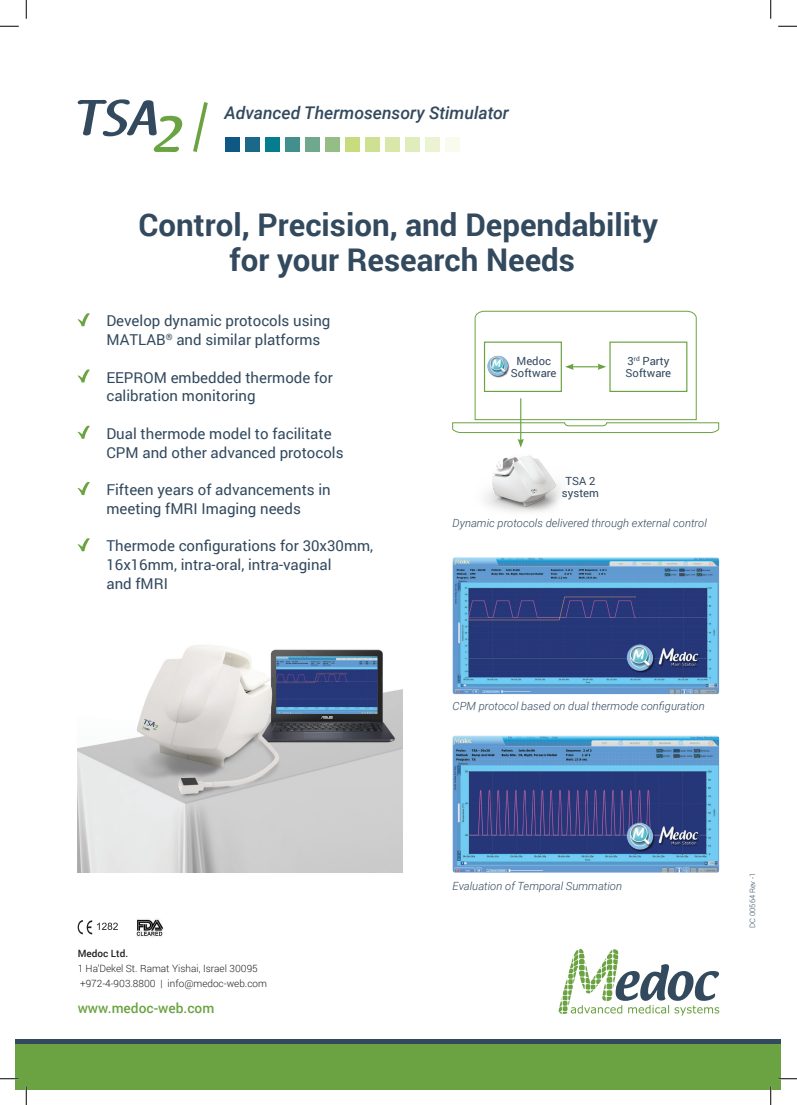
<style>
.page{position:relative;width:797px;height:1105px;background:#fff}
.page>*{position:absolute;margin:0;border:0;box-sizing:border-box;transform-origin:0 0}
.t1{font:700 31.25px/35px "Roboto";color:#32495e;text-align:center}
.t2{font:italic 500 17.5px "Roboto";color:#32495e}
.t3{font:15px/18.8px "Roboto";color:#32495e}
.t4{font:500 13.75px "Roboto";color:#6ba342}
.t5{font:italic 300 11.25px "Roboto";color:#32495e}
.t6{font:11.25px/11.9px "Roboto";color:#32495e;text-align:center}
.t7{font:300 10px/15px "Roboto";color:#231f20}
.t8{font:500 10px "Roboto";color:#231f20}
.t9{font:8.75px "Roboto";color:#32495e}
.t10{font:300 7.5px "Roboto";color:#32495e}
.t11{font:6.5px "Roboto";color:#32495e}
</style>
<div class="page">
<img style="left:485px;top:455px;width:76px;height:57px">
<svg style="left:558px;top:949px;width:162px;height:67px"></svg>
<div style="left:16px;top:1039px;width:765px;height:5px;background:#32495e"></div>
<div style="left:16px;top:1044px;width:765px;height:45px;background:#6ba342"></div>
<img style="left:78px;top:645px;width:324px;height:227px">
<svg style="left:77px;top:313px;width:13px;height:14px"></svg>
<svg style="left:77px;top:369px;width:13px;height:14px"></svg>
<svg style="left:77px;top:425px;width:13px;height:14px"></svg>
<svg style="left:77px;top:482px;width:13px;height:13px"></svg>
<svg style="left:77px;top:538px;width:13px;height:14px"></svg>
<img style="left:452px;top:557px;width:267px;height:137px">
<img style="left:617px;top:636px;width:95px;height:44px">
<img style="left:452px;top:736px;width:267px;height:136px">
<img style="left:617px;top:815px;width:95px;height:43px">
<svg style="left:78px;top:920px;width:40px;height:14px"></svg>
<svg style="left:193px;top:102px;width:15px;height:50px"></svg>
<div style="left:225px;top:137px;width:14px;height:14px;background:#0f5884"></div>
<div style="left:245px;top:137px;width:14px;height:14px;background:#1c6889"></div>
<div style="left:265px;top:137px;width:14px;height:14px;background:#057d8e"></div>
<div style="left:285px;top:137px;width:14px;height:14px;background:#438f8e"></div>
<div style="left:305px;top:137px;width:15px;height:14px;background:#70a88e"></div>
<div style="left:325px;top:137px;width:15px;height:14px;background:#95be87"></div>
<div style="left:345px;top:137px;width:15px;height:14px;background:#c6dc7d"></div>
<div style="left:365px;top:137px;width:15px;height:14px;background:#cee192"></div>
<div style="left:385px;top:137px;width:15px;height:14px;background:#d9e7aa"></div>
<div style="left:405px;top:137px;width:15px;height:14px;background:#dfecbc"></div>
<div style="left:425px;top:137px;width:15px;height:14px;background:#ecf3d2"></div>
<div style="left:445px;top:137px;width:15px;height:14px;background:#f9fbef"></div>
<svg style="left:77px;top:99px;width:105px;height:53px"></svg>
<img style="left:136px;top:919px;width:27px;height:18px">
<svg style="left:452px;top:310px;width:267px;height:123px"></svg>
<hr style="left:520px;top:398px;width:1px;height:43px;background:#6ba342">
<svg style="left:517px;top:439px;width:7px;height:9px"></svg>
<svg style="left:0;top:25px;width:19px;height:2px"></svg>
<svg style="left:778px;top:25px;width:19px;height:2px"></svg>
<svg style="left:0;top:1078px;width:19px;height:1px"></svg>
<svg style="left:778px;top:1078px;width:19px;height:1px"></svg>
<svg style="left:25px;top:0;width:2px;height:19px"></svg>
<svg style="left:25px;top:1086px;width:2px;height:19px"></svg>
<svg style="left:770px;top:0;width:1px;height:19px"></svg>
<svg style="left:770px;top:1086px;width:1px;height:19px"></svg>
<p class="t2" style="left:224px;top:101px;width:286px">Advanced Thermosensory Stimulator</p>
<h1 class="t1" style="left:139px;top:206px;width:521px">Control, Precision, and Dependability for your Research Needs</h1>
<p class="t3" style="left:176px;top:311px;width:155px;text-indent:-70px">Develop dynamic protocols using and similar platforms</p>
<p class="t9" style="left:166px;top:331px;width:8px">®</p>
<p class="t3" style="left:106px;top:330px;width:61px">MATLAB</p>
<p class="t3" style="left:106px;top:367px;width:228px">EEPROM embedded thermode for calibration monitoring</p>
<p class="t3" style="left:106px;top:424px;width:239px">Dual thermode model to facilitate<br>CPM and other advanced protocols</p>
<p class="t3" style="left:106px;top:480px;width:226px">Fifteen years of advancements in meeting fMRI Imaging needs</p>
<p class="t3" style="left:106px;top:536px;width:268px">Thermode configurations for 30x30mm,<br>16x16mm, intra-oral, intra-vaginal<br>and fMRI</p>
<p class="t6" style="left:511px;top:355px;width:47px">Medoc<br>Software</p>
<p class="t11" style="left:633px;top:354px;width:7px">rd</p>
<p class="t6" style="left:625px;top:355px;width:47px;text-align:left">3<br>Software</p>
<p class="t6" style="left:642px;top:355px;width:28px">Party</p>
<p class="t6" style="left:562px;top:475px;width:39px">TSA 2 system</p>
<p class="t5" style="left:452px;top:515px;width:256px">Dynamic protocols delivered through external control</p>
<p class="t5" style="left:452px;top:699px;width:254px">CPM protocol based on dual thermode configuration</p>
<p class="t8" style="left:78px;top:947px;width:52px">Medoc Ltd.</p>
<p class="t7" style="left:168px;top:961px;width:101px;text-indent:-90px">1 Ha’Dekel St. Ramat Yishai, Israel 30095 info@medoc-web.com</p>
<p class="t7" style="left:80px;top:976px;width:77px">+972-4-903.8800</p>
<p class="t4" style="left:78px;top:999px;width:138px">www.medoc-web.com</p>
<p class="t7" style="left:160px;top:976px;width:4px">|</p>
<p class="t5" style="left:452px;top:878px;width:171px">Evaluation of Temporal Summation</p>
<p class="t10" style="left:747px;top:928px;width:57px;rotate:-90deg">DC 00564 Rev -1</p>
</div>
